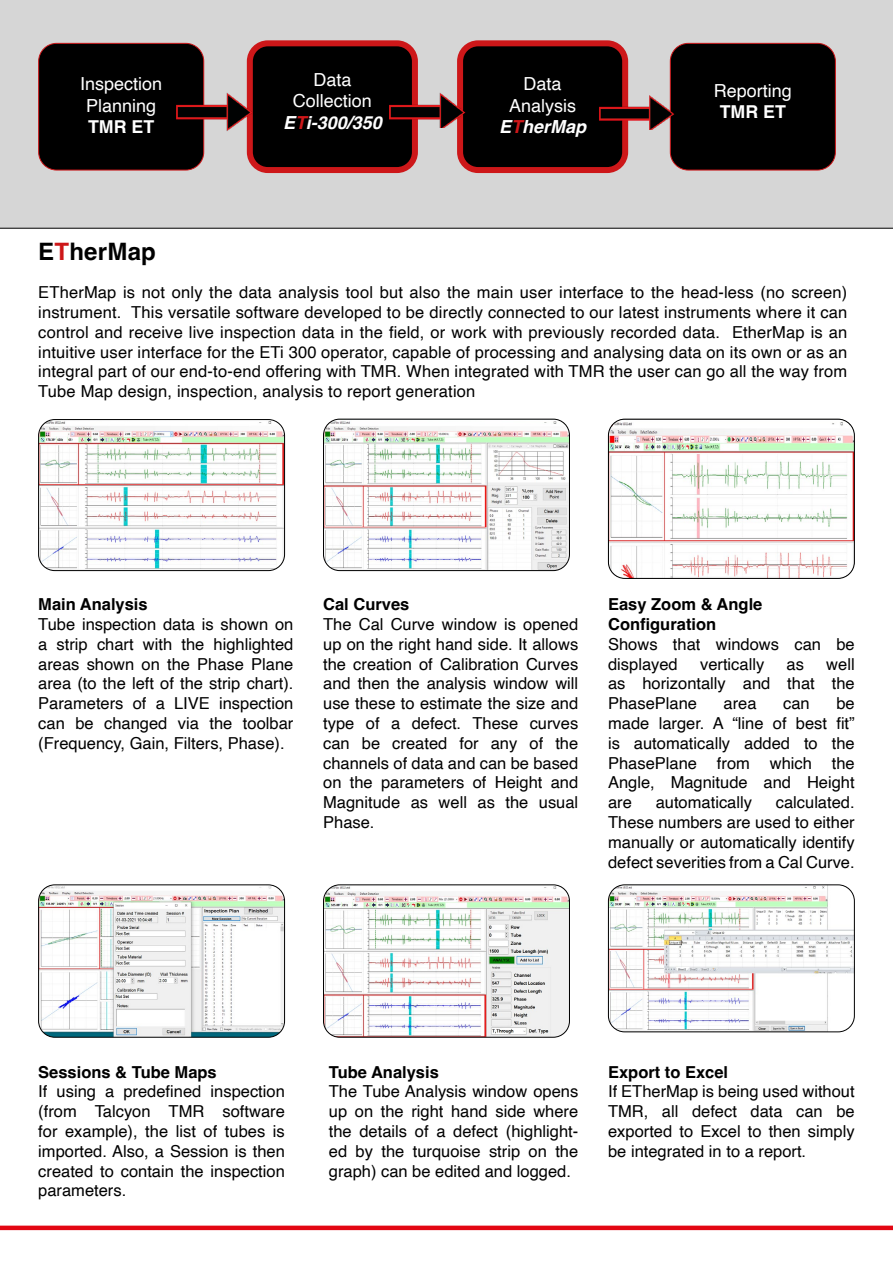
<style>
.page{position:relative;width:893px;height:1263px;background:#fff}
.page>*{position:absolute;margin:0;border:0;box-sizing:border-box;transform-origin:0 0}
.t1{font:700 24px "Helvetica";letter-spacing:.01em;color:#000}
.t2{font:18px/21.6px "Helvetica";color:#fff;text-align:center}
.t3{font:700 17.7px "Helvetica";color:#fff}
.t4{font:16.5px/19.8px "Helvetica";color:#000;text-align:justify}
.t5{font:700 16.5px/19.8px "Helvetica";color:#000}
.s1{font-weight:700;font-style:italic}
.s2{font-weight:700;font-style:italic;color:#cd1719}
.s3{color:#cd1719}
</style>
<div class="page">
<div style="left:0;top:0;width:893px;height:228px;background:#d6d6d6"></div>
<div style="left:39px;top:43px;width:165px;height:127px;background:#000;border-radius:18px"></div>
<div style="left:38px;top:43px;width:166px;height:127px;border:1px solid #cd1719;border-radius:18px"></div>
<div style="left:250px;top:43px;width:165px;height:127px;background:#000;border-radius:18px"></div>
<div style="left:247px;top:40px;width:171px;height:133px;border:6px solid #cd1719;border-radius:18px"></div>
<div style="left:460px;top:43px;width:165px;height:127px;background:#000;border-radius:18px"></div>
<div style="left:457px;top:40px;width:171px;height:133px;border:6px solid #cd1719;border-radius:18px"></div>
<div style="left:670px;top:43px;width:165px;height:127px;background:#000;border-radius:18px"></div>
<div style="left:670px;top:43px;width:166px;height:127px;border:1px solid #cd1719;border-radius:18px"></div>
<img style="left:176px;top:81px;width:78px;height:60px">
<img style="left:389px;top:81px;width:77px;height:46px">
<img style="left:599px;top:83px;width:76px;height:47px">
<img style="left:40px;top:421px;width:245px;height:150px">
<div style="left:38px;top:419px;width:247px;height:152px;border:1px solid #000;border-radius:16px"></div>
<img style="left:323px;top:419px;width:246px;height:152px">
<div style="left:323px;top:419px;width:247px;height:152px;border:1px solid #000;border-radius:16px"></div>
<img style="left:608px;top:419px;width:246px;height:159px">
<div style="left:608px;top:419px;width:247px;height:160px;border:1px solid #000;border-radius:16px"></div>
<img style="left:608px;top:886px;width:245px;height:146px">
<div style="left:608px;top:884px;width:247px;height:148px;border:1px solid #000;border-radius:16px"></div>
<img style="left:39px;top:886px;width:246px;height:151px">
<div style="left:38px;top:884px;width:247px;height:153px;border:1px solid #000;border-radius:16px"></div>
<img style="left:323px;top:886px;width:246px;height:151px">
<div style="left:323px;top:884px;width:247px;height:153px;border:1px solid #000;border-radius:16px"></div>
<div style="left:0;top:1225px;width:893px;height:5px;background:#e30613"></div>
<p class="t2" style="left:80px;top:73px;width:84px">Inspection<br>Planning</p>
<p class="t3" style="left:88px;top:116px;width:68px">TMR ET</p>
<p class="t2" style="left:283px;top:69px;width:100px">Data<br>Collection<br><span class="s1">E</span><span class="s2">T</span><span class="s1">i-300/350</span></p>
<p class="t2" style="left:499px;top:73px;width:89px">Data<br>Analysis<br><span class="s1">E</span><span class="s2">T</span><span class="s1">herMap</span></p>
<p class="t2" style="left:714px;top:80px;width:80px">Reporting</p>
<p class="t3" style="left:720px;top:101px;width:68px">TMR ET</p>
<h1 class="t1" style="left:38px;top:237px;width:119px">E<span class="s3">T</span>herMap</h1>
<p class="t4" style="left:38px;top:283px;width:811px">ETherMap is not only the data analysis tool but also the main user interface to the head-less (no screen) instrument. This versatile software developed to be directly connected to our latest instruments where it can control and receive live inspection data in the field, or work with previously recorded data. EtherMap is an intuitive user interface for the ETi 300 operator, capable of processing and analysing data on its own or as an integral part of our end-to-end offering with TMR. When integrated with TMR the user can go all the way from Tube Map design, inspection, analysis to report generation</p>
<p class="t5" style="left:38px;top:596px;width:111px">Main Analysis</p>
<p class="t4" style="left:38px;top:615px;width:257px">Tube inspection data is shown on a strip chart with the highlighted areas shown on the Phase Plane area (to the left of the strip chart).<br>Parameters of a LIVE inspection can be changed via the toolbar (Frequency, Gain, Filters, Phase).</p>
<p class="t5" style="left:323px;top:596px;width:88px">Cal Curves</p>
<p class="t4" style="left:323px;top:615px;width:257px">The Cal Curve window is opened up on the right hand side. It allows the creation of Calibration Curves and then the analysis window will use these to estimate the size and type of a defect. These curves can be created for any of the channels of data and can be based on the parameters of Height and Magnitude as well as the usual Phase.</p>
<p class="t5" style="left:608px;top:596px;width:156px">Easy Zoom &amp; Angle<br>Configuration</p>
<p class="t4" style="left:608px;top:635px;width:248px">Shows that windows can be displayed</p>
<p class="t4" style="left:608px;top:654px;width:248px;text-indent:218px">well as horizontally and that the PhasePlane</p>
<p class="t4" style="left:700px;top:654px;width:66px">vertically</p>
<p class="t4" style="left:787px;top:654px;width:19px">as</p>
<p class="t4" style="left:608px;top:694px;width:248px;text-indent:228px">be made larger. A “line of best fit” is automatically added to the PhasePlane from which the Angle, Magnitude and Height are</p>
<p class="t4" style="left:724px;top:694px;width:35px">area</p>
<p class="t4" style="left:783px;top:694px;width:28px">can</p>
<p class="t4" style="left:608px;top:793px;width:248px;text-indent:168px">calculated.<br>These numbers are used to either manually or automatically identify defect severities from a Cal Curve.</p>
<p class="t4" style="left:656px;top:793px;width:98px">automatically</p>
<p class="t5" style="left:38px;top:1064px;width:180px">Sessions &amp; Tube Maps</p>
<p class="t4" style="left:38px;top:1082px;width:248px">If using a predefined inspection (from Talcyon TMR software for example), the list of tubes is imported. Also, a Session is then created to contain the inspection parameters.</p>
<p class="t5" style="left:329px;top:1064px;width:112px">Tube Analysis</p>
<p class="t4" style="left:329px;top:1082px;width:251px">The Tube Analysis window opens up on the right hand side where the details of a defect (highlight&shy;ed by the turquoise strip on the graph) can be edited and logged.</p>
<p class="t5" style="left:608px;top:1064px;width:122px">Export to Excel</p>
<p class="t4" style="left:608px;top:1082px;width:248px">If ETherMap is being used without TMR, all defect data can be exported to Excel to then simply be integrated in to a report.</p>
</div>
